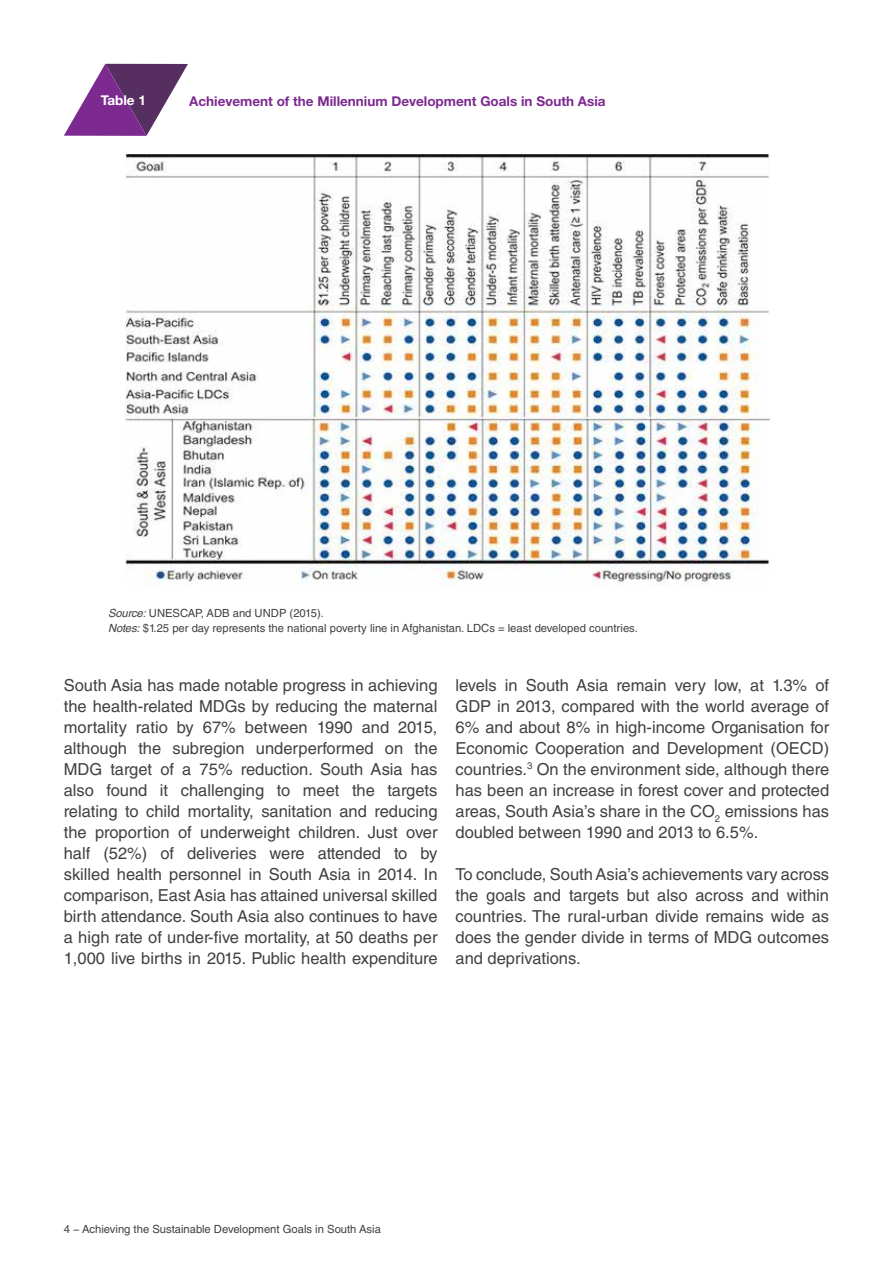
<style>
.page{position:relative;width:893px;height:1263px;background:#fff}
.page>*{position:absolute;margin:0;border:0;box-sizing:border-box;transform-origin:0 0}
.t1{font:16.5px/21px "Helvetica LT Std";color:#414042;text-align:justify}
.t2{font:700 13.5px "Helvetica Neue LT Std";color:#7d2a90}
.t3{font:700 13.5px "Helvetica Neue LT Std";color:#fff}
.t4{font:11.25px/15px "Helvetica LT Std";color:#414042}
.s1{font-style:italic}
</style>
<div class="page">
<svg style="left:64px;top:64px;width:124px;height:72px"></svg>
<img style="left:125px;top:155px;width:645px;height:431px">
<p class="t3" style="left:101px;top:92px;width:47px">Table 1</p>
<p class="t2" style="left:189px;top:93px;width:418px">Achievement of the Millennium Development Goals in South Asia</p>
<p class="t4" style="left:108px;top:605px;width:531px"><span class="s1">Source:</span>UNESCAP, ADB and UNDP (2015).<br><span class="s1">Notes:</span>$1.25 per day represents the national poverty line in Afghanistan. LDCs = least developed countries.</p>
<p class="t1" style="left:64px;top:674px;width:375px">South Asia has made notable progress in achieving the health-related MDGs by reducing the maternal mortality ratio by 67% between 1990 and 2015, although the subregion underperformed on the MDG target of a 75% reduction. South Asia has also found it challenging to meet the targets relating to child mortality, sanitation and reducing the proportion of underweight children. Just over half (52%) of deliveries were attended to by skilled health personnel in South Asia in 2014. In comparison, East Asia has attained universal skilled birth attendance. South Asia also continues to have a high rate of under-five mortality, at 50 deaths per 1,000 live births in 2015. Public health expenditure</p>
<p class="t1" style="left:455px;top:674px;width:375px">levels in South Asia remain very low, at 1.3% of GDP in 2013, compared with the world average of 6% and about 8% in high-income Organisation for Economic Cooperation and Development (OECD) countries.<sup>3</sup> On the environment side, although there has been an increase in forest cover and protected areas, South Asia’s share in the CO<sub>2</sub> emissions has doubled between 1990 and 2013 to 6.5%.</p>
<p class="t1" style="left:455px;top:863px;width:375px">To conclude, South Asia’s achievements vary across the goals and targets but also across and within countries. The rural-urban divide remains wide as does the gender divide in terms of MDG outcomes and deprivations.</p>
<p class="t4" style="left:64px;top:1221px;width:319px">4 − Achieving the Sustainable Development Goals in South Asia</p>
</div>
